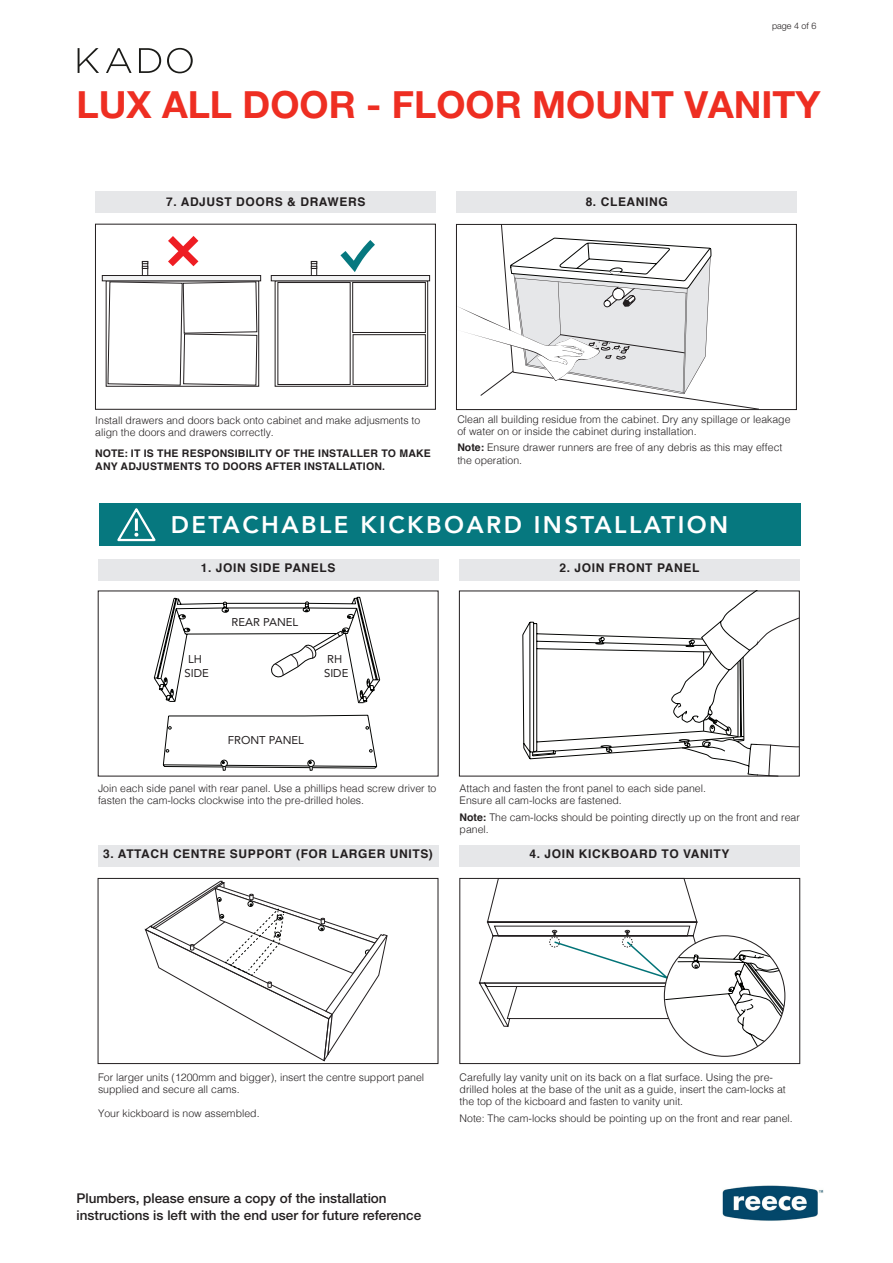
<style>
.page{position:relative;width:893px;height:1263px;background:#fff}
.page>*{position:absolute;margin:0;border:0;box-sizing:border-box;transform-origin:0 0}
.L1_Sub_Main_Head{font:700 37.5px "Helvetica Neue LT Pro";color:#ee2e22}
.t1{font:800 24px "Avenir";letter-spacing:.1em;color:#fff}
.t2{font:500 13.5px/16.5px "Helvetica Neue LT Pro";color:#231f20}
.t3{font:700 12px "Helvetica";letter-spacing:.05em;color:#231f20}
.t4{font:11.25px/13.5px "Avenir";color:#231f20;text-align:center}
.t5{font:300 10.5px/12px "Helvetica";color:#231f20}
.t6{font:700 10.5px/12.6px "Helvetica";letter-spacing:.02em;color:#231f20}
.t7{font:300 9px "Helvetica Neue LT Pro";color:#231f20}
.s1{font-weight:700}
</style>
<div class="page">
<svg style="left:78px;top:48px;width:21px;height:25px"></svg>
<svg style="left:106px;top:48px;width:26px;height:25px"></svg>
<svg style="left:139px;top:48px;width:22px;height:25px"></svg>
<svg style="left:167px;top:48px;width:26px;height:25px"></svg>
<div style="left:95px;top:191px;width:341px;height:21px;background:#e6e7e9"></div>
<div style="left:456px;top:191px;width:341px;height:21px;background:#e6e7e9"></div>
<div style="left:106px;top:281px;width:153px;height:105px;border:1px solid #231f20"></div>
<div style="left:95px;top:224px;width:341px;height:185px;border:1px solid #231f20"></div>
<svg style="left:108px;top:281px;width:149px;height:104px"></svg>
<div style="left:102px;top:275px;width:159px;height:6px;background:#f2f3f4"></div>
<div style="left:102px;top:275px;width:159px;height:6px;border:1px solid #231f20"></div>
<div style="left:142px;top:261px;width:6px;height:15px;border:1px solid #231f20"></div>
<svg style="left:142px;top:261px;width:6px;height:8px"></svg>
<svg style="left:277px;top:283px;width:149px;height:101px"></svg>
<div style="left:278px;top:282px;width:72px;height:102px;background:#fff"></div>
<div style="left:278px;top:282px;width:72px;height:103px;border:1px solid #231f20"></div>
<div style="left:353px;top:282px;width:72px;height:50px;background:#fff"></div>
<div style="left:352px;top:282px;width:73px;height:51px;border:1px solid #231f20"></div>
<div style="left:353px;top:335px;width:72px;height:49px;background:#fff"></div>
<div style="left:353px;top:334px;width:72px;height:51px;border:1px solid #231f20"></div>
<div style="left:271px;top:275px;width:159px;height:6px;background:#f2f3f4"></div>
<div style="left:271px;top:275px;width:159px;height:6px;border:1px solid #231f20"></div>
<div style="left:311px;top:261px;width:6px;height:15px;border:1px solid #231f20"></div>
<svg style="left:311px;top:261px;width:6px;height:8px"></svg>
<svg style="left:168px;top:236px;width:30px;height:30px"></svg>
<svg style="left:340px;top:240px;width:35px;height:32px"></svg>
<svg style="left:456px;top:225px;width:303px;height:186px"></svg>
<div style="left:99px;top:503px;width:701px;height:43px;background:#06787f"></div>
<div style="left:98px;top:560px;width:340px;height:21px;background:#e6e7e9"></div>
<div style="left:98px;top:845px;width:340px;height:22px;background:#e6e7e9"></div>
<div style="left:459px;top:560px;width:340px;height:21px;background:#e6e7e9"></div>
<div style="left:459px;top:845px;width:340px;height:22px;background:#e6e7e9"></div>
<svg style="left:522px;top:591px;width:278px;height:185px"></svg>
<div style="left:460px;top:878px;width:340px;height:186px;border:1px solid #231f20"></div>
<svg style="left:479px;top:878px;width:306px;height:178px"></svg>
<svg style="left:117px;top:508px;width:39px;height:34px"></svg>
<svg style="left:154px;top:597px;width:226px;height:174px"></svg>
<div style="left:98px;top:878px;width:340px;height:186px;border:1px solid #231f20"></div>
<svg style="left:145px;top:881px;width:243px;height:180px"></svg>
<img style="left:722px;top:1185px;width:102px;height:36px">
<p class="t7" style="left:767px;top:20px;width:51px">page 8 of 10</p>
<p class="t7" style="left:772px;top:20px;width:46px">page 4 of 6</p>
<p class="L1_Sub_Main_Head" style="left:77px;top:81px;width:745px">LUX ALL DOOR - FLOOR MOUNT VANITY</p>
<p class="t3" style="left:166px;top:192px;width:201px">7. ADJUST DOORS &amp; DRAWERS</p>
<p class="t3" style="left:586px;top:192px;width:84px">8. CLEANING</p>
<p class="t5" style="left:95px;top:414px;width:327px">Install drawers and doors back onto cabinet and make adjusments to align the doors and drawers correctly.</p>
<p class="t6" style="left:95px;top:447px;width:337px">NOTE: IT IS THE RESPONSIBILITY OF THE INSTALLER TO MAKE<br>ANY ADJUSTMENTS TO DOORS AFTER INSTALLATION.</p>
<p class="t5" style="left:457px;top:412px;width:335px">Clean all building residue from the cabinet. Dry any spillage or leakage of water on or inside the cabinet during installation.</p>
<p class="t5" style="left:457px;top:440px;width:327px;line-height:12.6px"><span class="s1">Note:</span> Ensure drawer runners are free of any debris as this may effect the operation.</p>
<p class="t1" style="left:171px;top:506px;width:559px">DETACHABLE KICKBOARD INSTALLATION</p>
<p class="t3" style="left:201px;top:558px;width:136px">1. JOIN SIDE PANELS</p>
<p class="t3" style="left:559px;top:558px;width:141px">2. JOIN FRONT PANEL</p>
<p class="t4" style="left:232px;top:615px;width:68px">REAR PANEL</p>
<p class="t4" style="left:185px;top:652px;width:26px">LH<br>SIDE</p>
<p class="t4" style="left:324px;top:652px;width:26px;text-align:left">RH<br>SIDE</p>
<p class="t4" style="left:228px;top:733px;width:78px">FRONT PANEL</p>
<p class="t5" style="left:98px;top:782px;width:340px">Join each side panel with rear panel. Use a phillips head screw driver to fasten the cam-locks clockwise into the pre-drilled holes.</p>
<p class="t3" style="left:103px;top:844px;width:331px">3. ATTACH CENTRE SUPPORT (FOR LARGER UNITS)</p>
<p class="t5" style="left:460px;top:782px;width:248px">Attach and fasten the front panel to each side panel.<br>Ensure all cam-locks are fastened.</p>
<p class="t5" style="left:460px;top:810px;width:342px;line-height:12.6px"><span class="s1">Note:</span> The cam-locks should be pointing directly up on the front and rear panel.</p>
<p class="t3" style="left:529px;top:844px;width:201px">4. JOIN KICKBOARD TO VANITY</p>
<p class="t5" style="left:98px;top:1071px;width:328px">For larger units (1200mm and bigger), insert the centre support panel supplied and secure all cams.</p>
<p class="t5" style="left:98px;top:1107px;width:163px">Your kickboard is now assembled.</p>
<p class="t2" style="left:77px;top:1190px;width:346px">Plumbers, please ensure a copy of the installation instructions is left with the end user for future reference</p>
<p class="t5" style="left:460px;top:1071px;width:328px">Carefully lay vanity unit on its back on a flat surface. Using the pre&shy;drilled holes at the base of the unit as a guide, insert the cam-locks at the top of the kicboard and fasten to vanity unit.</p>
<p class="t5" style="left:460px;top:1111px;width:335px">Note: The cam-locks should be pointing up on the front and rear panel.</p>
</div>
